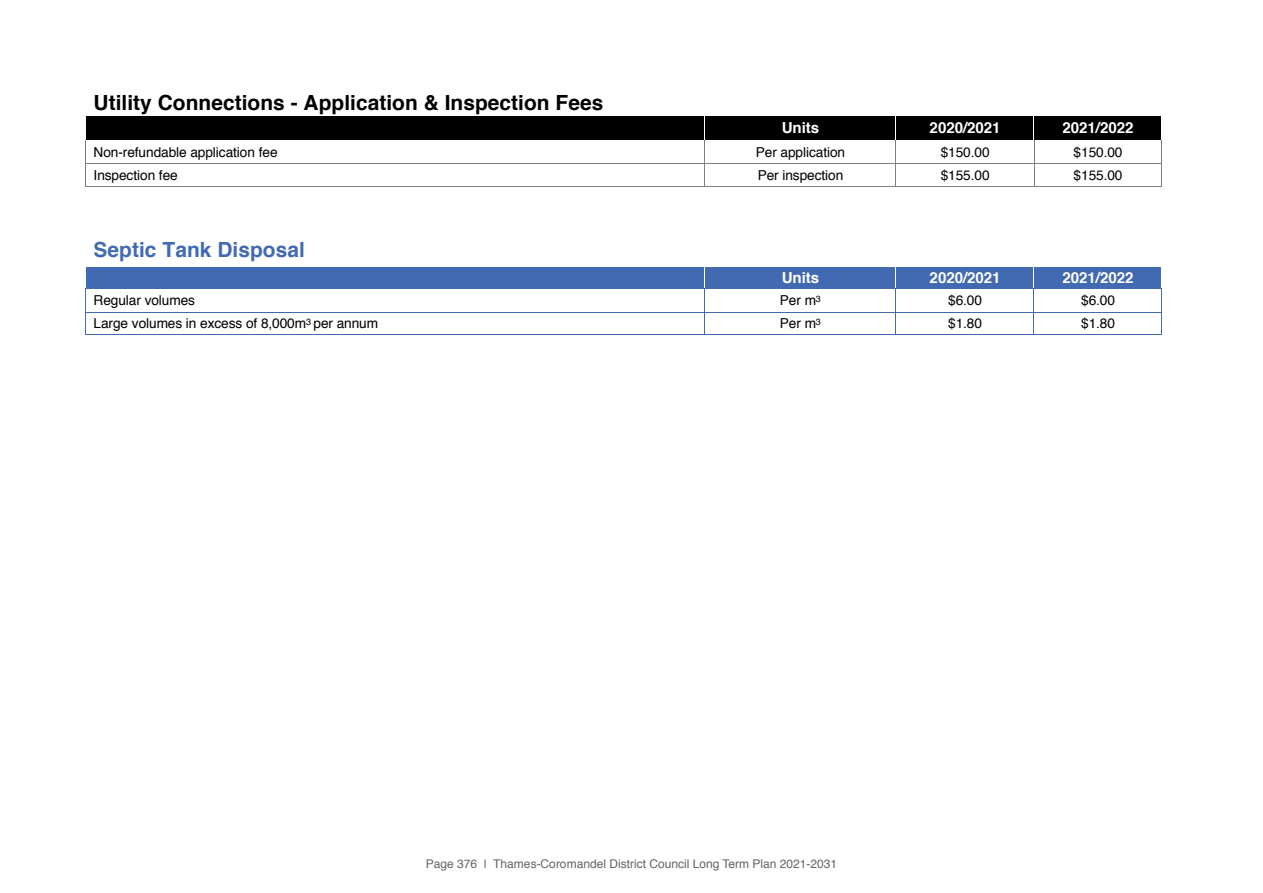
<style>
.page{position:relative;width:1263px;height:893px;background:#fff}
.page>*{position:absolute;margin:0;border:0;box-sizing:border-box;transform-origin:0 0}
.t1{font:700 20.85px "Helvetica";letter-spacing:.005em;color:#000}
.t2{font:700 20.85px "Helvetica";letter-spacing:.005em;color:#426ab2}
.t3{font:700 15.15px "Helvetica";letter-spacing:-.005em;color:#fff}
.t4{font:13.65px "Helvetica";letter-spacing:-.005em;color:#000}
.t5{font:12px "Helvetica";color:#636466}
</style>
<div class="page">
<div style="left:86px;top:115px;width:619px;height:25px;background:#000"></div>
<div style="left:705px;top:115px;width:191px;height:25px;background:#000"></div>
<div style="left:896px;top:115px;width:138px;height:25px;background:#000"></div>
<div style="left:1034px;top:115px;width:128px;height:25px;background:#000"></div>
<hr style="left:86px;top:115px;width:618px;height:1px;background:#fff">
<hr style="left:705px;top:115px;width:190px;height:1px;background:#fff">
<hr style="left:896px;top:115px;width:138px;height:1px;background:#fff">
<hr style="left:1034px;top:115px;width:127px;height:1px;background:#fff">
<hr style="left:86px;top:163px;width:618px;height:1px;background:#808080">
<hr style="left:705px;top:163px;width:190px;height:1px;background:#808080">
<hr style="left:896px;top:163px;width:138px;height:1px;background:#808080">
<hr style="left:1034px;top:163px;width:127px;height:1px;background:#808080">
<svg style="left:85px;top:140px;width:2px;height:47px"></svg>
<hr style="left:86px;top:187px;width:618px;height:1px;background:#808080">
<svg style="left:704px;top:115px;width:2px;height:72px"></svg>
<hr style="left:706px;top:187px;width:189px;height:1px;background:#808080">
<svg style="left:895px;top:115px;width:2px;height:72px"></svg>
<hr style="left:897px;top:187px;width:137px;height:1px;background:#808080">
<svg style="left:1034px;top:140px;width:1px;height:47px"></svg>
<hr style="left:1035px;top:187px;width:126px;height:1px;background:#808080">
<svg style="left:1161px;top:115px;width:1px;height:72px"></svg>
<div style="left:86px;top:266px;width:619px;height:23px;background:#426ab2"></div>
<div style="left:705px;top:266px;width:191px;height:23px;background:#426ab2"></div>
<div style="left:896px;top:266px;width:138px;height:23px;background:#426ab2"></div>
<div style="left:1034px;top:266px;width:128px;height:23px;background:#426ab2"></div>
<hr style="left:86px;top:266px;width:618px;height:1px;background:#fff">
<hr style="left:705px;top:266px;width:190px;height:1px;background:#fff">
<hr style="left:896px;top:266px;width:138px;height:1px;background:#fff">
<hr style="left:1034px;top:266px;width:127px;height:1px;background:#fff">
<hr style="left:85px;top:289px;width:619px;height:1px;background:#426ab2">
<hr style="left:705px;top:289px;width:190px;height:1px;background:#426ab2">
<hr style="left:896px;top:289px;width:138px;height:1px;background:#426ab2">
<hr style="left:1034px;top:289px;width:127px;height:1px;background:#426ab2">
<hr style="left:85px;top:312px;width:619px;height:1px;background:#426ab2">
<hr style="left:705px;top:312px;width:190px;height:1px;background:#426ab2">
<hr style="left:896px;top:312px;width:138px;height:1px;background:#426ab2">
<hr style="left:1034px;top:312px;width:127px;height:1px;background:#426ab2">
<svg style="left:85px;top:288px;width:1px;height:46px"></svg>
<hr style="left:85px;top:334px;width:619px;height:1px;background:#426ab2">
<svg style="left:704px;top:266px;width:2px;height:69px"></svg>
<hr style="left:705px;top:334px;width:190px;height:1px;background:#426ab2">
<svg style="left:895px;top:266px;width:2px;height:69px"></svg>
<hr style="left:896px;top:334px;width:138px;height:1px;background:#426ab2">
<hr style="left:1034px;top:334px;width:127px;height:1px;background:#426ab2">
<svg style="left:1161px;top:266px;width:1px;height:69px"></svg>
<h1 class="t1" style="left:94px;top:86px;width:511px">Utility Connections - Application &amp; Inspection Fees</h1>
<p class="t3" style="left:782px;top:116px;width:39px">Units</p>
<p class="t3" style="left:930px;top:116px;width:72px">2020/2021</p>
<p class="t3" style="left:1062px;top:116px;width:72px">2021/2022</p>
<p class="t4" style="left:94px;top:142px;width:185px">Non-refundable application fee</p>
<p class="t4" style="left:756px;top:142px;width:91px">Per application</p>
<p class="t4" style="left:941px;top:142px;width:50px">$150.00</p>
<p class="t4" style="left:1074px;top:142px;width:50px">$150.00</p>
<p class="t4" style="left:94px;top:165px;width:86px">Inspection fee</p>
<p class="t4" style="left:758px;top:165px;width:87px">Per inspection</p>
<p class="t4" style="left:941px;top:165px;width:50px">$155.00</p>
<p class="t4" style="left:1074px;top:165px;width:50px">$155.00</p>
<h1 class="t2" style="left:94px;top:233px;width:213px">Septic Tank Disposal</h1>
<p class="t3" style="left:782px;top:265px;width:39px">Units</p>
<p class="t3" style="left:930px;top:265px;width:72px">2020/2021</p>
<p class="t3" style="left:1062px;top:265px;width:72px">2021/2022</p>
<p class="t4" style="left:94px;top:290px;width:103px">Regular volumes</p>
<p class="t4" style="left:780px;top:290px;width:43px">Per m<sup>3</sup></p>
<p class="t4" style="left:948px;top:290px;width:35px">$6.00</p>
<p class="t4" style="left:1081px;top:290px;width:35px">$6.00</p>
<p class="t4" style="left:94px;top:313px;width:286px">Large volumes in excess of 8,000m<sup>3</sup> per annum</p>
<p class="t4" style="left:780px;top:313px;width:43px">Per m<sup>3</sup></p>
<p class="t4" style="left:948px;top:313px;width:35px">$1.80</p>
<p class="t4" style="left:1081px;top:313px;width:35px">$1.80</p>
<p class="t5" style="left:426px;top:855px;width:413px">Page 376 | Thames-Coromandel District Council Long Term Plan 2021-2031</p>
</div>
